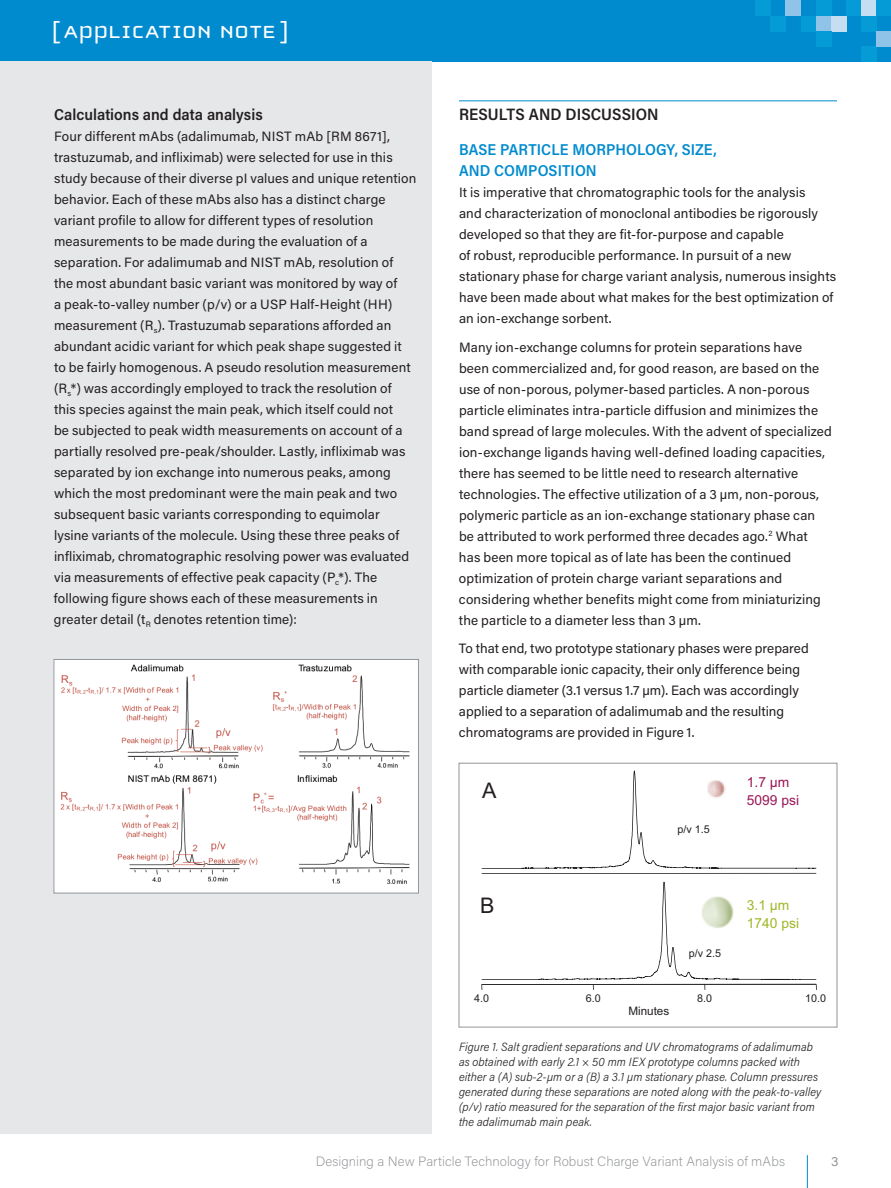
<style>
.page{position:relative;width:891px;height:1188px;background:#fff}
.page>*{position:absolute;margin:0;border:0;box-sizing:border-box;transform-origin:0 0}
.t1{font:25.5px "Cholla Unicase";letter-spacing:.01em;color:#fff;scale:1.1 1}
.t2{font:21.45px "Arial";color:#231f20}
.t3{font:600 16.5px "Acumin Pro Semi Cond";letter-spacing:.005em;color:#231f20}
.t4{font:600 15.75px/21px "Acumin Pro Semi Cond";letter-spacing:.005em;color:#008bcf}
.t5{font:600 15.75px "Acumin Pro Semi Cond";color:#231f20}
.t6{font:13.8px/17.4px "Arial";color:#9b1555}
.t7{font:13.8px/17.4px "Arial";color:#a0b627}
.t8{font:13.5px/21px "Acumin Pro";letter-spacing:.01em;color:#231f20}
.t9{font:200 13.5px "Acumin Pro";letter-spacing:.005em;color:#939598}
.t10{font:13.5px "Acumin Pro";color:#939598}
.t11{font:italic 300 12px/15px "Acumin Pro Semi Cond";letter-spacing:.01em;color:#231f20}
.t12{font:11.7px "Arial";color:#231f20}
.t13{font:10.8px "Arial";color:#231f20}
</style>
<div class="page">
<hr style="left:807px;top:1155px;width:1px;height:33px;background:#008bcf">
<div style="left:0;top:0;width:891px;height:62px;background:#008bcf"></div>
<div style="left:755px;top:0;width:15px;height:16px;background:#059bd7"></div>
<div style="left:861px;top:47px;width:15px;height:15px;background:#059bd7"></div>
<div style="left:770px;top:16px;width:16px;height:15px;background:#059bd7"></div>
<div style="left:786px;top:0;width:15px;height:16px;background:#90c3e8"></div>
<div style="left:801px;top:16px;width:15px;height:15px;background:#059bd7"></div>
<div style="left:816px;top:16px;width:16px;height:15px;background:#90c3e8"></div>
<div style="left:832px;top:16px;width:15px;height:15px;background:#c5def2"></div>
<div style="left:816px;top:0;width:16px;height:16px;background:#059bd7"></div>
<div style="left:816px;top:31px;width:16px;height:16px;background:#059bd7"></div>
<div style="left:861px;top:0;width:15px;height:16px;background:#c5def2"></div>
<div style="left:847px;top:0;width:14px;height:16px;background:#059bd7"></div>
<div style="left:876px;top:0;width:15px;height:16px;background:#059bd7"></div>
<div style="left:861px;top:16px;width:15px;height:15px;background:#059bd7"></div>
<div style="left:876px;top:31px;width:15px;height:16px;background:#90c3e8"></div>
<div style="left:0;top:62px;width:432px;height:1072px;background:#e6e7e9"></div>
<hr style="left:482px;top:873px;width:334px;height:1px;background:#231f20">
<svg style="left:482px;top:771px;width:334px;height:98px"></svg>
<svg style="left:481px;top:882px;width:336px;height:108px"></svg>
<img style="left:701px;top:896px;width:33px;height:33px">
<img style="left:707px;top:780px;width:18px;height:18px">
<div style="left:459px;top:763px;width:378px;height:264px;border:1px solid #939598"></div>
<div style="left:54px;top:659px;width:364px;height:234px;background:#fff"></div>
<img style="left:60px;top:664px;width:350px;height:220px">
<div style="left:54px;top:659px;width:365px;height:234px;border:1px solid #939598"></div>
<hr style="left:459px;top:100px;width:378px;height:1px;background:#008bcf">
<h1 class="t1" style="left:52px;top:19px;width:217px">[ APPLICATION NOTE ]</h1>
<p class="t5" style="left:54px;top:103px;width:210px">Calculations and data analysis</p>
<p class="t8" style="left:54px;top:125px;width:364px">Four different mAbs (adalimumab, NIST mAb [RM 8671], trastuzumab, and infliximab) were selected for use in this study because of their diverse pI values and unique retention behavior. Each of these mAbs also has a distinct charge variant profile to allow for different types of resolution measurements to be made during the evaluation of a separation. For adalimumab and NIST mAb, resolution of<br>the most abundant basic variant was monitored by way of<br>a peak-to-valley number (p/v) or a USP Half-Height (HH) measurement (R<sub>s</sub>). Trastuzumab separations afforded an abundant acidic variant for which peak shape suggested it to be fairly homogenous. A pseudo resolution measurement (R<sub>s</sub>*) was accordingly employed to track the resolution of this species against the main peak, which itself could not<br>be subjected to peak width measurements on account of a partially resolved pre-peak/shoulder. Lastly, infliximab was separated by ion exchange into numerous peaks, among which the most predominant were the main peak and two subsequent basic variants corresponding to equimolar lysine variants of the molecule. Using these three peaks of infliximab, chromatographic resolving power was evaluated via measurements of effective peak capacity (P<sub>c</sub>*). The following figure shows each of these measurements in greater detail (t<sub>R</sub> denotes retention time):</p>
<p class="t3" style="left:459px;top:103px;width:201px">RESULTS AND DISCUSSION</p>
<p class="t4" style="left:459px;top:139px;width:259px">BASE PARTICLE MORPHOLOGY, SIZE,<br>AND COMPOSITION</p>
<p class="t8" style="left:459px;top:182px;width:379px">It is imperative that chromatographic tools for the analysis<br>and characterization of monoclonal antibodies be rigorously developed so that they are fit-for-purpose and capable<br>of robust, reproducible performance. In pursuit of a new stationary phase for charge variant analysis, numerous insights have been made about what makes for the best optimization of an ion-exchange sorbent.</p>
<p class="t8" style="left:459px;top:336px;width:374px">Many ion-exchange columns for protein separations have been commercialized and, for good reason, are based on the use of non-porous, polymer-based particles. A non-porous particle eliminates intra-particle diffusion and minimizes the band spread of large molecules. With the advent of specialized ion-exchange ligands having well-defined loading capacities, there has seemed to be little need to research alternative technologies. The effective utilization of a 3 µm, non-porous, polymeric particle as an ion-exchange stationary phase can be attributed to work performed three decades ago.<sup>2</sup> What has been more topical as of late has been the continued optimization of protein charge variant separations and considering whether benefits might come from miniaturizing the particle to a diameter less than 3 µm.</p>
<p class="t8" style="left:459px;top:638px;width:351px">To that end, two prototype stationary phases were prepared with comparable ionic capacity, their only difference being particle diameter (3.1 versus 1.7 µm). Each was accordingly applied to a separation of adalimumab and the resulting chromatograms are provided in Figure 1.</p>
<h2 class="t2" style="left:482px;top:776px;width:16px">A</h2>
<h2 class="t2" style="left:480px;top:892px;width:16px">B</h2>
<p class="t13" style="left:677px;top:823px;width:34px">p/v 1.5</p>
<p class="t13" style="left:689px;top:946px;width:34px">p/v 2.5</p>
<p class="t6" style="left:747px;top:774px;width:54px">1.7 µm<br>5099 psi</p>
<p class="t7" style="left:747px;top:897px;width:54px">3.1 µm<br>1740 psi</p>
<p class="t13" style="left:474px;top:991px;width:16px">4.0</p>
<p class="t13" style="left:586px;top:991px;width:16px">6.0</p>
<p class="t13" style="left:697px;top:991px;width:16px">8.0</p>
<p class="t13" style="left:805px;top:991px;width:22px">10.0</p>
<p class="t12" style="left:628px;top:1003px;width:42px">Minutes</p>
<p class="t11" style="left:459px;top:1039px;width:364px">Figure 1. Salt gradient separations and UV chromatograms of adalimumab as obtained with early 2.1 × 50 mm IEX prototype columns packed with either a (A) sub-2-µm or a (B) a 3.1 µm stationary phase. Column pressures generated during these separations are noted along with the peak-to-valley (p/v) ratio measured for the separation of the first major basic variant from the adalimumab main peak.</p>
<p class="t9" style="left:316px;top:1152px;width:471px">Designing a New Particle Technology for Robust Charge Variant Analysis of mAbs</p>
<p class="t10" style="left:831px;top:1151px;width:9px">3</p>
</div>
